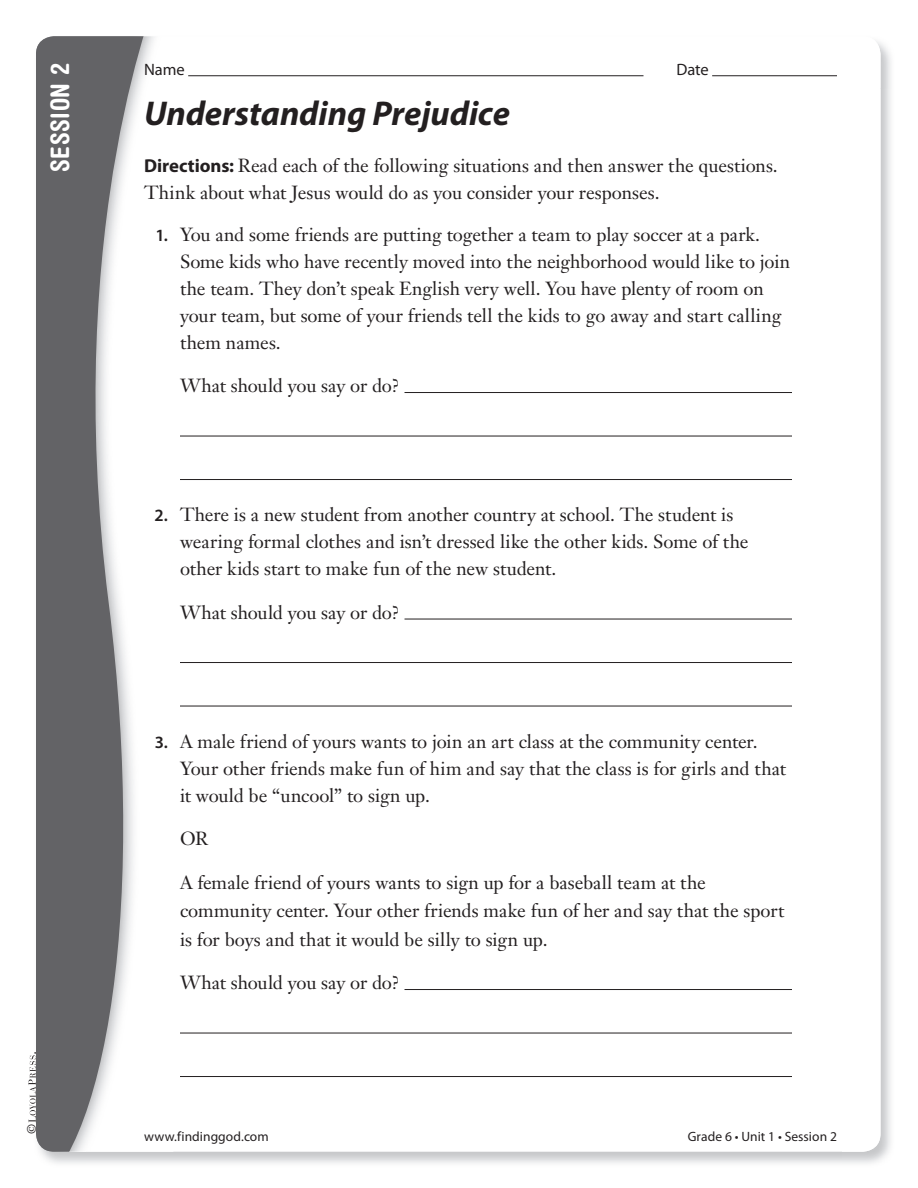
<style>
.page{position:relative;width:918px;height:1188px;background:#fff}
.page>*{position:absolute;margin:0;border:0;box-sizing:border-box;transform-origin:0 0}
.t1{font:italic 700 34.5px "Myriad Pro";letter-spacing:-.005em;color:#231f20}
.t2{font:700 condensed 25.5px "Helvetica Rounded LT Std";letter-spacing:.025em;color:#fff}
.t3{font:18.75px/27px "Janson Text LT Std";letter-spacing:-.005em;color:#231f20}
.t4{font:16.5px "Myriad Pro";letter-spacing:-.005em;color:#231f20}
.t5{font:13.5px "Myriad Pro";letter-spacing:.005em;color:#231f20}
.t6{font:12px "Janson Text LT Std";color:#231f20}
.s1{font-family:"Myriad Pro";font-weight:700}
.s2{font-family:"Myriad Pro";font-weight:600;font-size:17.25px}
</style>
<div class="page">
<svg style="left:36px;top:36px;width:118px;height:1116px;fill:#636366"></svg>
<svg style="left:28px;top:1052px;width:8px;height:70px"></svg>
<hr style="left:188px;top:75px;width:456px;height:1px;background:#231f20">
<hr style="left:712px;top:75px;width:125px;height:1px;background:#231f20">
<hr style="left:405px;top:392px;width:387px;height:1px;background:#231f20">
<hr style="left:180px;top:436px;width:612px;height:1px;background:#231f20">
<hr style="left:180px;top:479px;width:612px;height:1px;background:#231f20">
<hr style="left:405px;top:619px;width:387px;height:1px;background:#231f20">
<hr style="left:180px;top:662px;width:612px;height:1px;background:#231f20">
<hr style="left:180px;top:706px;width:612px;height:1px;background:#231f20">
<hr style="left:405px;top:989px;width:387px;height:1px;background:#231f20">
<hr style="left:180px;top:1033px;width:612px;height:1px;background:#231f20">
<hr style="left:180px;top:1076px;width:612px;height:1px;background:#231f20">
<h2 class="t2" style="left:44px;top:172px;width:110px;rotate:-90deg">SESSION 2</h2>
<p class="t6" style="left:24px;top:1134px;width:12px;rotate:-90deg">©</p>
<p class="t4" style="left:144px;top:60px;width:42px">Name</p>
<p class="t4" style="left:677px;top:60px;width:34px">Date</p>
<h1 class="t1" style="left:144px;top:91px;width:368px">Understanding Prejudice</h1>
<p class="t3" style="left:144px;top:152px;width:635px"><span class="s1">Directions:</span> Read each of the following situations and then answer the questions.<br>Think about what Jesus would do as you consider your responses.</p>
<p class="t3" style="left:180px;top:221px;width:612px;text-indent:-24px"><span class="s2">1.</span> You and some friends are putting together a team to play soccer at a park.<br>Some kids who have recently moved into the neighborhood would like to join the team. They don’t speak English very well. You have plenty of room on your team, but some of your friends tell the kids to go away and start calling them names.</p>
<p class="t3" style="left:180px;top:372px;width:221px">What should you say or do?</p>
<p class="t3" style="left:180px;top:501px;width:570px;text-indent:-26px"><span class="s2">2.</span> There is a new student from another country at school. The student is wearing formal clothes and isn’t dressed like the other kids. Some of the other kids start to make fun of the new student.</p>
<p class="t3" style="left:180px;top:599px;width:221px">What should you say or do?</p>
<p class="t3" style="left:180px;top:728px;width:607px;text-indent:-25px"><span class="s2">3.</span> A male friend of yours wants to join an art class at the community center.<br>Your other friends make fun of him and say that the class is for girls and that it would be “uncool” to sign up.</p>
<p class="t3" style="left:180px;top:825px;width:30px">OR</p>
<p class="t3" style="left:180px;top:868px;width:606px;line-height:28.5px">A female friend of yours wants to sign up for a baseball team at the community center. Your other friends make fun of her and say that the sport is for boys and that it would be silly to sign up.</p>
<p class="t3" style="left:180px;top:969px;width:221px">What should you say or do?</p>
<p class="t5" style="left:144px;top:1128px;width:126px">www.findinggod.com</p>
<p class="t5" style="left:688px;top:1128px;width:151px">Grade 6 • Unit 1 • Session 2</p>
</div>
